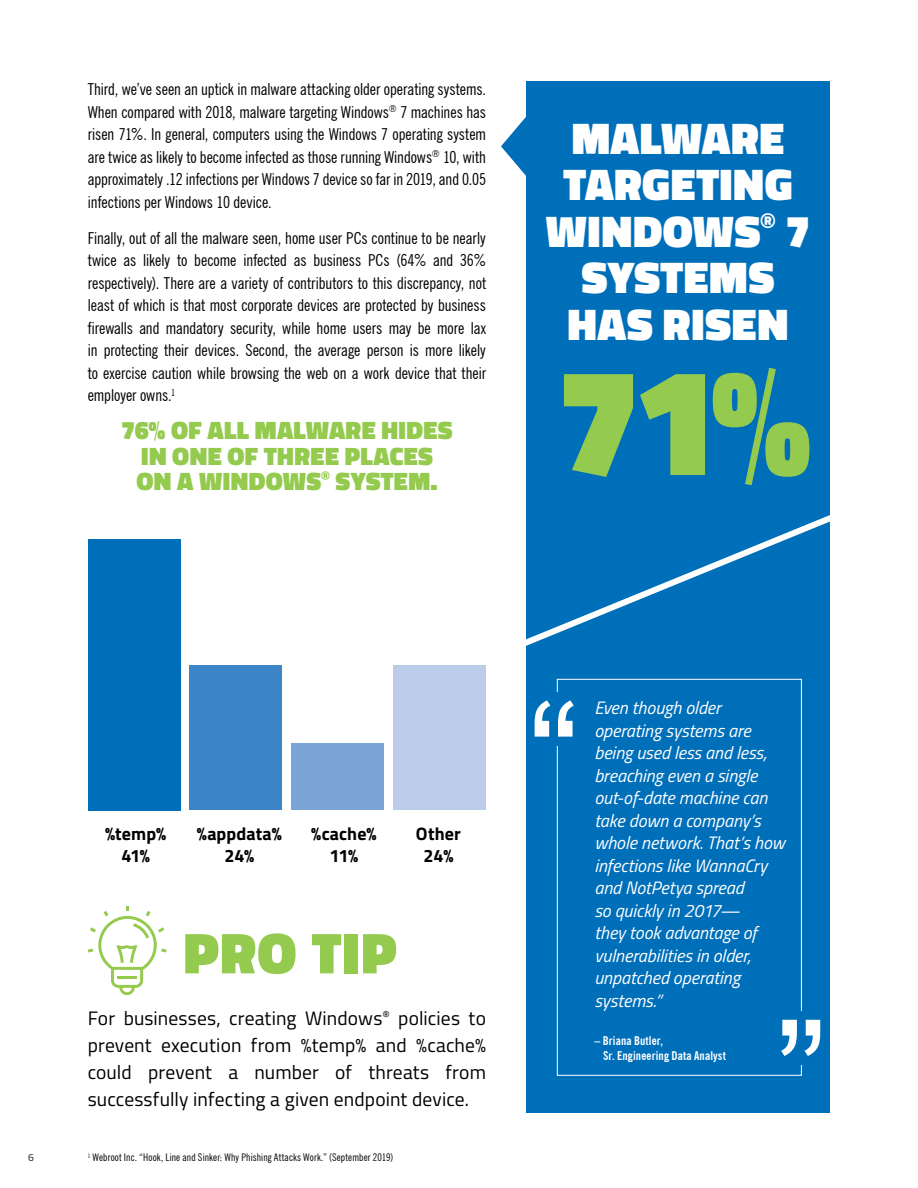
<style>
.page{position:relative;width:918px;height:1188px;background:#fff}
.page>*{position:absolute;margin:0;border:0;box-sizing:border-box;transform-origin:0 0}
.t1{font:900 153px "Titillium";color:#94ca4e}
.t2{font:900 58.5px "Titillium";letter-spacing:.015em;color:#94ca4e}
.t3{font:900 45px/46.5px "Titillium";letter-spacing:.01em;color:#fff;text-align:center}
.t4{font:900 25.5px/25.5px "Titillium";letter-spacing:.015em;color:#94ca4e;text-align:center}
.t5{font:19.5px/27px "Titillium";letter-spacing:.005em;color:#000;text-align:justify}
.t6{font:italic 18px/22.5px "Titillium";letter-spacing:-.005em;color:#fff}
.t7{font:700 18px/21.6px "Titillium";letter-spacing:.005em;color:#000;text-align:center}
.t8{font:condensed 16.5px/22.5px "News Gothic BT";letter-spacing:-.005em;color:#000;text-align:justify}
.t9{font:700 condensed 12px/14.4px "News Gothic BT";letter-spacing:.015em;color:#fff}
.t10{font:condensed 10.5px "News Gothic BT";letter-spacing:.015em;color:#000}
.t11{font:10.5px "Titillium";color:#231f20}
</style>
<div class="page">
<div style="left:526px;top:82px;width:304px;height:1031px;background:#006fba"></div>
<svg style="left:501px;top:117px;width:25px;height:59px"></svg>
<div style="left:557px;top:679px;width:245px;height:397px;border:1px solid #fff"></div>
<div style="left:528px;top:692px;width:63px;height:54px;background:#006fba"></div>
<svg style="left:535px;top:700px;width:39px;height:37px"></svg>
<div style="left:766px;top:1011px;width:46px;height:54px;background:#006fba"></div>
<svg style="left:781px;top:1020px;width:39px;height:36px"></svg>
<svg style="left:88px;top:906px;width:79px;height:89px"></svg>
<svg style="left:526px;top:515px;width:304px;height:131px"></svg>
<div style="left:394px;top:665px;width:92px;height:145px;background:#bacce8"></div>
<div style="left:292px;top:744px;width:92px;height:66px;background:#7ca5d7"></div>
<div style="left:190px;top:665px;width:92px;height:145px;background:#3c86c7"></div>
<div style="left:88px;top:539px;width:92px;height:271px;background:#006fba"></div>
<p class="t8" style="left:88px;top:78px;width:400px">Third, we’ve seen an uptick in malware attacking older operating systems.<br>When compared with 2018, malware targeting Windows<sup>®</sup> 7 machines has risen 71%. In general, computers using the Windows 7 operating system are twice as likely to become infected as those running Windows<sup>®</sup> 10, with approximately .12 infections per Windows 7 device so far in 2019, and 0.05 infections per Windows 10 device.</p>
<p class="t8" style="left:88px;top:227px;width:400px">Finally, out of all the malware seen, home user PCs continue to be nearly twice as likely to become infected as business PCs (64% and 36% respectively). There are a variety of contributors to this discrepancy, not least of which is that most corporate devices are protected by business firewalls and mandatory security, while home users may be more lax in protecting their devices. Second, the average person is more likely to exercise caution while browsing the web on a work device that their employer owns.<sup>1</sup></p>
<h3 class="t4" style="left:121px;top:418px;width:333px">76% OF ALL MALWARE HIDES<br>IN ONE OF THREE PLACES<br>ON A WINDOWS<sup>®</sup> SYSTEM.</h3>
<h3 class="t3" style="left:546px;top:115px;width:266px">MALWARE<br>TARGETING<br>WINDOWS<sup>®</sup> 7<br>SYSTEMS<br>HAS RISEN</h3>
<h1 class="t1" style="left:556px;top:310px;width:257px">71%</h1>
<p class="t11" style="left:28px;top:1150px;width:7px">6</p>
<p class="t7" style="left:105px;top:822px;width:63px">%temp%<br>41%</p>
<p class="t7" style="left:197px;top:822px;width:87px">%appdata%<br>24%</p>
<p class="t7" style="left:311px;top:822px;width:67px">%cache%<br>11%</p>
<p class="t7" style="left:416px;top:822px;width:46px">Other<br>24%</p>
<h2 class="t2" style="left:184px;top:910px;width:215px">PRO TIP</h2>
<p class="t5" style="left:88px;top:1004px;width:400px">For businesses, creating Windows<sup>®</sup> policies to prevent execution from %temp% and %cache% could prevent a number of threats from successfully infecting a given endpoint device.</p>
<p class="t10" style="left:88px;top:1151px;width:307px"><sup>1</sup> Webroot Inc. “Hook, Line and Sinker: Why Phishing Attacks Work.” (September 2019)</p>
<p class="t6" style="left:594px;top:696px;width:192px">Even though older operating systems are being used less and less, breaching even a single out-of-date machine can take down a company’s whole network. That’s how infections like WannaCry and NotPetya spread<br>so quickly in 2017—<br>they took advantage of vulnerabilities in older, unpatched operating systems.”</p>
<p class="t9" style="left:603px;top:1034px;width:124px;text-indent:-9px">– Briana Butler,<br>Sr. Engineering Data Analyst</p>
</div>
